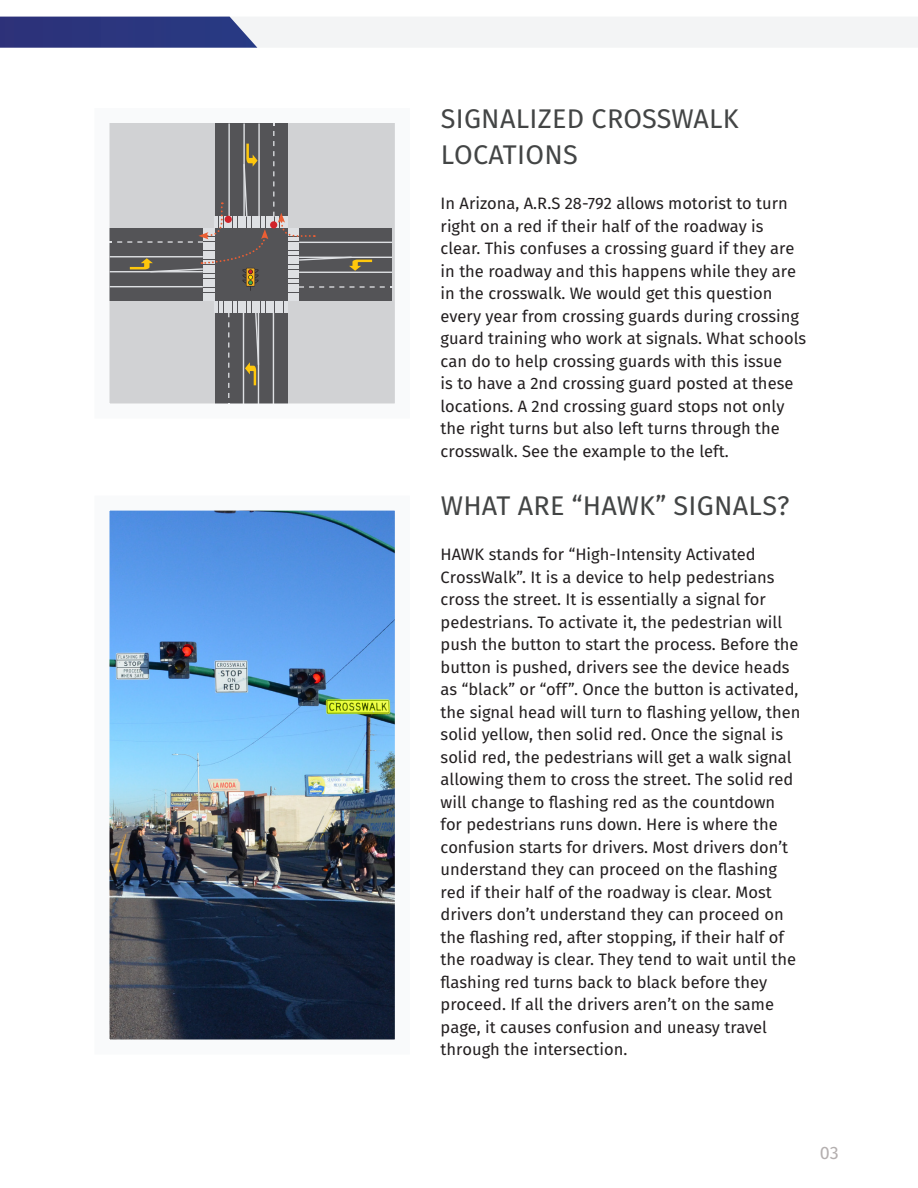
<style>
.page{position:relative;width:918px;height:1188px;background:#fff}
.page>*{position:absolute;margin:0;border:0;box-sizing:border-box;transform-origin:0 0}
.t1{font:27px/36px "Fira Sans";letter-spacing:.01em;color:#434545}
.t2{font:18px "Fira Sans";color:#b4afaf}
.t3{font:16.5px/22.5px "Fira Sans";color:#231f20}
</style>
<div class="page">
<svg style="left:110px;top:124px;width:282px;height:278px"></svg>
<svg style="left:0;top:17px;width:918px;height:31px"></svg>
<img style="left:110px;top:512px;width:284px;height:526px">
<p class="t1" style="left:441px;top:101px;width:299px">SIGNALIZED CROSSWALK<br>LOCATIONS</p>
<p class="t3" style="left:441px;top:192px;width:367px">In Arizona, A.R.S 28-792 allows motorist to turn right on a red if their half of the roadway is clear. This confuses a crossing guard if they are in the roadway and this happens while they are in the crosswalk. We would get this question every year from crossing guards during crossing guard training who work at signals. What schools can do to help crossing guards with this issue<br>is to have a 2nd crossing guard posted at these locations. A 2nd crossing guard stops not only the right turns but also left turns through the crosswalk. See the example to the left.</p>
<p class="t1" style="left:441px;top:488px;width:350px">WHAT ARE “HAWK” SIGNALS?</p>
<p class="t3" style="left:441px;top:543px;width:361px">HAWK stands for “High-Intensity Activated CrossWalk”. It is a device to help pedestrians cross the street. It is essentially a signal for pedestrians. To activate it, the pedestrian will push the button to start the process. Before the button is pushed, drivers see the device heads as “black” or “off”. Once the button is activated, the signal head will turn to flashing yellow, then solid yellow, then solid red. Once the signal is solid red, the pedestrians will get a walk signal allowing them to cross the street. The solid red will change to flashing red as the countdown for pedestrians runs down. Here is where the confusion starts for drivers. Most drivers don’t understand they can proceed on the flashing red if their half of the roadway is clear. Most drivers don’t understand they can proceed on the flashing red, after stopping, if their half of the roadway is clear. They tend to wait until the flashing red turns back to black before they proceed. If all the drivers aren’t on the same page, it causes confusion and uneasy travel through the intersection.</p>
<p class="t2" style="left:820px;top:1141px;width:21px">03</p>
</div>
